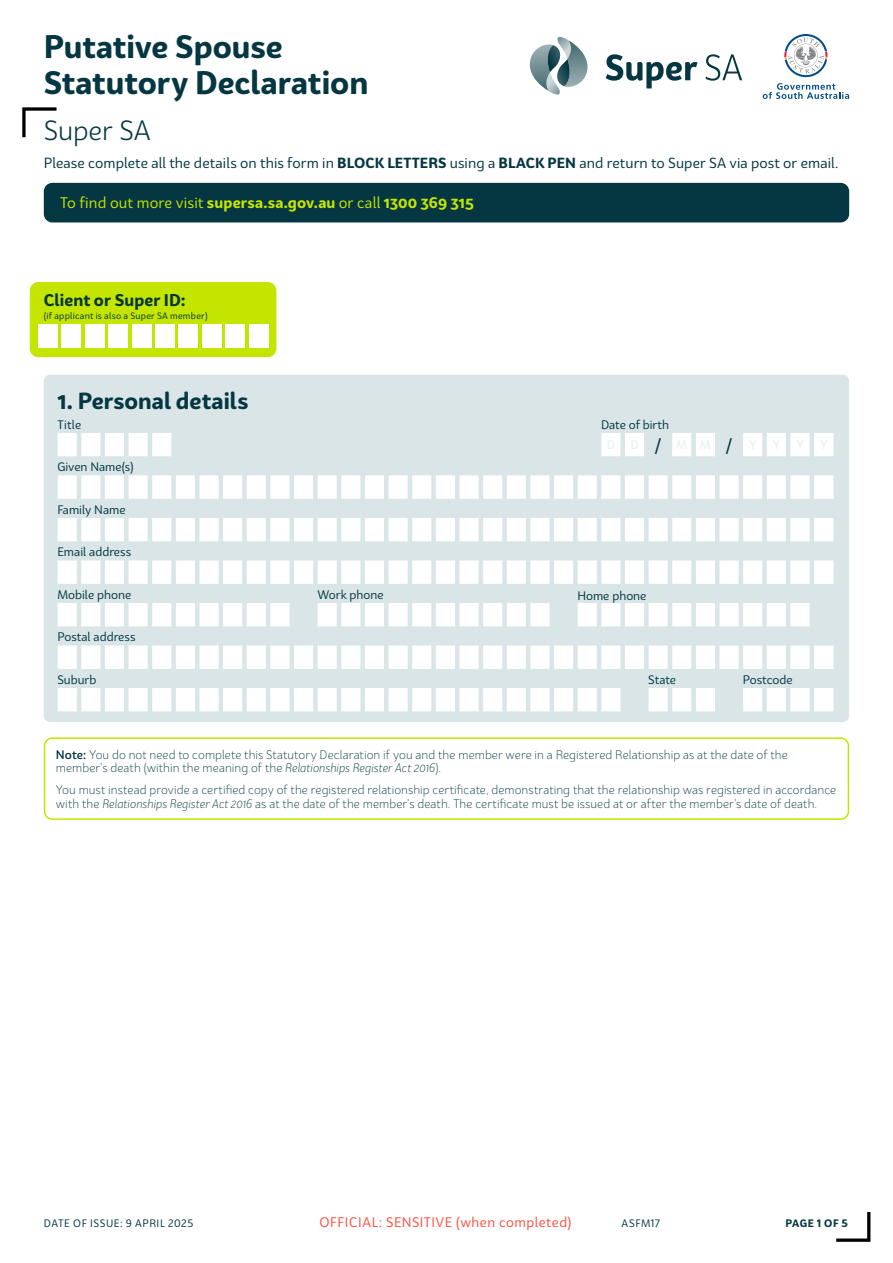
<style>
.page{position:relative;width:893px;height:1263px;background:#fff}
.page>*{position:absolute;margin:0;border:0;box-sizing:border-box;transform-origin:0 0}
.t1{font:700 31.5px/36px "Bw Surco";letter-spacing:-.005em;color:#053742}
.t2{font:27px "Bw Surco";letter-spacing:-.01em;color:#053742}
.t3{font:700 22.5px "Bw Surco";color:#053742}
.t4{font:700 16.5px "Bw Surco";letter-spacing:.005em;color:#053742}
.t5{font:700 15px "Bw Surco";letter-spacing:.01em;color:#c4e500}
.t6{font:14.25px "Bw Surco";letter-spacing:.005em;color:#053742}
.t7{font:13.5px "Bw Surco";letter-spacing:.035em;color:#ff4f42}
.t8{font:300 12px/13.5px "Bw Surco";letter-spacing:.005em;color:#053742}
.t9{font:12px "Bw Surco";color:#053742}
.t10{font:10.5px "Bw Surco";letter-spacing:.05em;color:#053742}
.t11{font:700 10.5px "Bw Surco";letter-spacing:.045em;color:#053742}
.t12{font:9px "Bw Surco";letter-spacing:.025em;color:#053742}
.s1{font-weight:700}
.s2{font-weight:400}
.s3{font-weight:500}
.s4{font-style:italic}
</style>
<div class="page">
<svg style="left:22px;top:107px;width:35px;height:31px"></svg>
<svg style="left:836px;top:1212px;width:35px;height:30px"></svg>
<svg style="left:784px;top:34px;width:43px;height:43px"></svg>
<svg style="left:763px;top:83px;width:86px;height:16px"></svg>
<svg style="left:606px;top:54px;width:136px;height:34px"></svg>
<svg style="left:530px;top:37px;width:57px;height:58px"></svg>
<div style="left:30px;top:282px;width:246px;height:75px;background:#c4e500;border-radius:9px"></div>
<div style="left:38px;top:324px;width:20px;height:23px;background:#fff"></div>
<div style="left:62px;top:324px;width:19px;height:23px;background:#fff"></div>
<div style="left:85px;top:324px;width:19px;height:23px;background:#fff"></div>
<div style="left:109px;top:324px;width:19px;height:23px;background:#fff"></div>
<div style="left:132px;top:324px;width:19px;height:23px;background:#fff"></div>
<div style="left:155px;top:324px;width:20px;height:23px;background:#fff"></div>
<div style="left:179px;top:324px;width:19px;height:23px;background:#fff"></div>
<div style="left:202px;top:324px;width:19px;height:23px;background:#fff"></div>
<div style="left:226px;top:324px;width:19px;height:23px;background:#fff"></div>
<div style="left:249px;top:324px;width:19px;height:23px;background:#fff"></div>
<div style="left:44px;top:183px;width:805px;height:39px;background:#053742;border-radius:9px"></div>
<div style="left:44px;top:375px;width:805px;height:347px;background:#d9e5e6;border-radius:7px"></div>
<svg style="left:58px;top:433px;width:775px;height:278px"></svg>
<div style="left:44px;top:737px;width:805px;height:83px;border:2px solid #c4e500;border-radius:8px"></div>
<h1 class="t1" style="left:44px;top:27px;width:326px">Putative Spouse<br>Statutory Declaration</h1>
<h2 class="t2" style="left:44px;top:112px;width:109px">Super SA</h2>
<p class="t6" style="left:44px;top:154px;width:796px">Please complete all the details on this form in <span class="s1">BLOCK LETTERS</span> using a <span class="s1">BLACK PEN</span> and return to Super SA via post or email.</p>
<p class="t5" style="left:60px;top:193px;width:415px"><span class="s2">To find out more visit</span> supersa.sa.gov.au <span class="s2">or call</span> 1300 369 315</p>
<h3 class="t4" style="left:44px;top:288px;width:143px">Client or Super ID:</h3>
<p class="t12" style="left:44px;top:309px;width:165px">(if applicant is also a Super SA member)</p>
<h3 class="t3" style="left:57px;top:385px;width:193px">1. Personal details</h3>
<p class="t9" style="left:57px;top:416px;width:25px">Title</p>
<p class="t9" style="left:601px;top:416px;width:70px">Date of birth</p>
<p class="t9" style="left:57px;top:459px;width:78px">Given Name(s)</p>
<p class="t9" style="left:57px;top:501px;width:70px">Family Name</p>
<p class="t9" style="left:57px;top:544px;width:75px">Email address</p>
<p class="t9" style="left:57px;top:586px;width:75px">Mobile phone</p>
<p class="t9" style="left:317px;top:586px;width:68px">Work phone</p>
<p class="t9" style="left:577px;top:587px;width:71px">Home phone</p>
<p class="t9" style="left:57px;top:629px;width:80px">Postal address</p>
<p class="t9" style="left:57px;top:671px;width:41px">Suburb</p>
<p class="t9" style="left:648px;top:671px;width:29px">State</p>
<p class="t9" style="left:743px;top:671px;width:51px">Postcode</p>
<p class="t8" style="left:56px;top:747px;width:733px"><span class="s3">Note:</span> You do not need to complete this Statutory Declaration if you and the member were in a Registered Relationship as at the date of the member’s death (within the meaning of the <span class="s4">Relationships Register Act 2016</span>).</p>
<p class="t8" style="left:56px;top:783px;width:782px">You must instead provide a certified copy of the registered relationship certificate, demonstrating that the relationship was registered in accordance with the <span class="s4">Relationships Register Act 2016</span> as at the date of the member’s death. The certificate must be issued at or after the member’s date of death.</p>
<p class="t10" style="left:44px;top:1216px;width:151px">DATE OF ISSUE: 9 APRIL 2025</p>
<p class="t7" style="left:319px;top:1213px;width:254px">OFFICIAL: SENSITIVE (when completed)</p>
<p class="t10" style="left:622px;top:1216px;width:40px">ASFM17</p>
<p class="t11" style="left:785px;top:1215px;width:64px">PAGE 1 OF 5</p>
</div>
